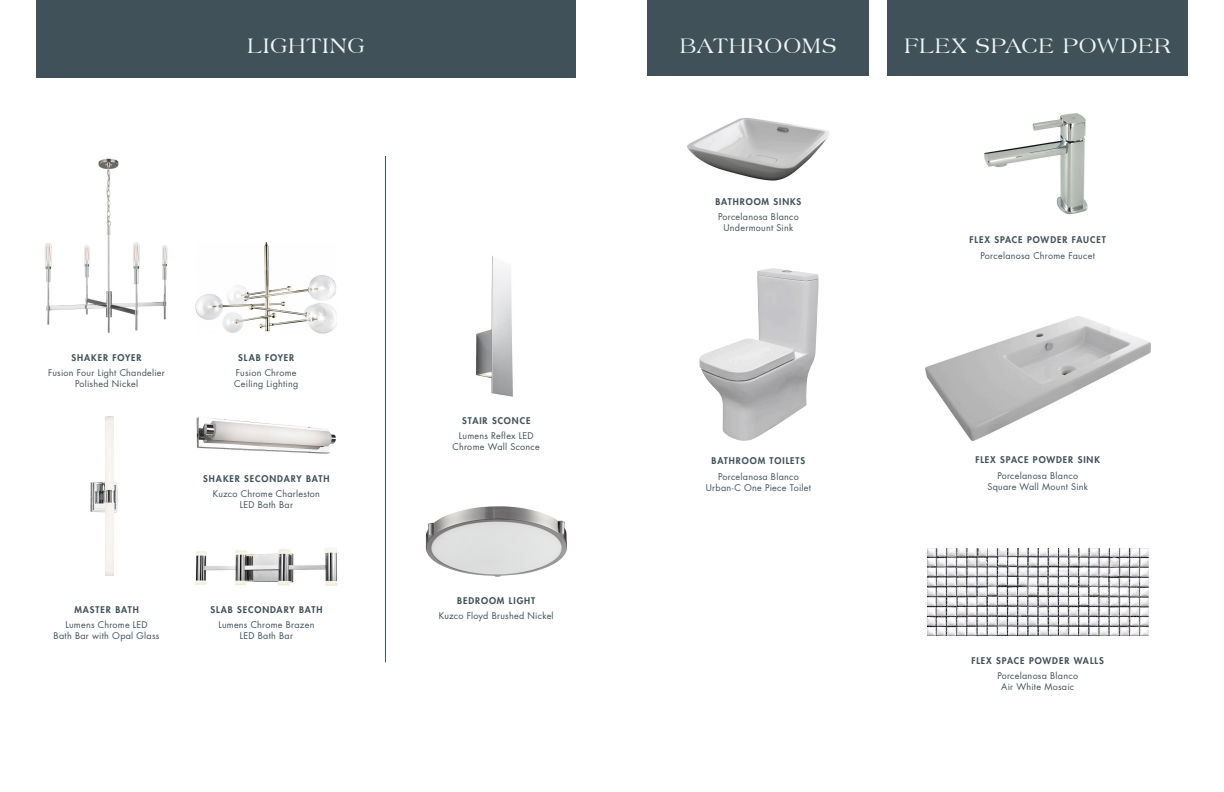
<style>
.page{position:relative;width:1224px;height:792px;background:#fff}
.page>*{position:absolute;margin:0;border:0;box-sizing:border-box;transform-origin:0 0}
.Category{font:22px "Americana BT";letter-spacing:.05em;color:#eff5f4}
.Item_Description{font:9px/10.8px "Futura Std";letter-spacing:.03em;color:#40515a;text-align:center}
.Item_Name{font:800 9px "Futura Std";letter-spacing:.105em;color:#40515a}
</style>
<div class="page">
<img style="left:426px;top:507px;width:141px;height:69px">
<img style="left:196px;top:242px;width:141px;height:92px">
<img style="left:45px;top:158px;width:123px;height:175px">
<img style="left:90px;top:416px;width:28px;height:160px">
<hr style="left:385px;top:156px;width:1px;height:506px;background:#40515a">
<div style="left:37px;top:0;width:539px;height:78px;background:#40515a"></div>
<img style="left:476px;top:256px;width:37px;height:141px">
<img style="left:927px;top:548px;width:221px;height:87px">
<div style="left:648px;top:0;width:221px;height:76px;background:#40515a"></div>
<div style="left:887px;top:0;width:301px;height:76px;background:#40515a"></div>
<img style="left:984px;top:113px;width:104px;height:102px">
<img style="left:699px;top:268px;width:120px;height:173px">
<img style="left:687px;top:118px;width:143px;height:63px">
<img style="left:925px;top:316px;width:226px;height:125px">
<img style="left:196px;top:548px;width:141px;height:38px">
<img style="left:196px;top:417px;width:140px;height:37px">
<p class="Category" style="left:248px;top:33px;width:118px">LIGHTING</p>
<p class="Item_Name" style="left:72px;top:352px;width:72px">SHAKER FOYER</p>
<p class="Item_Description" style="left:48px;top:368px;width:118px">Fusion Four Light Chandelier<br>Polished Nickel</p>
<p class="Item_Name" style="left:238px;top:352px;width:58px">SLAB FOYER</p>
<p class="Item_Description" style="left:234px;top:368px;width:65px;text-align:left">Fusion Chrome<br>Ceiling Lighting</p>
<p class="Item_Name" style="left:203px;top:473px;width:128px">SHAKER SECONDARY BATH</p>
<p class="Item_Description" style="left:213px;top:489px;width:109px">Kuzco Chrome Charleston</p>
<p class="Item_Description" style="left:240px;top:500px;width:55px">LED Bath Bar</p>
<p class="Item_Name" style="left:74px;top:604px;width:66px">MASTER BATH</p>
<p class="Item_Description" style="left:65px;top:620px;width:84px">Lumens Chrome LED</p>
<p class="Item_Description" style="left:54px;top:631px;width:107px">Bath Bar with Opal Glass</p>
<p class="Item_Name" style="left:210px;top:604px;width:114px">SLAB SECONDARY BATH</p>
<p class="Item_Description" style="left:218px;top:619px;width:98px">Lumens Chrome Brazen</p>
<p class="Item_Description" style="left:240px;top:630px;width:55px">LED Bath Bar</p>
<p class="Item_Name" style="left:462px;top:415px;width:70px">STAIR SCONCE</p>
<p class="Item_Description" style="left:453px;top:430px;width:89px">Lumens Reflex LED<br>Chrome Wall Sconce</p>
<p class="Item_Name" style="left:457px;top:595px;width:80px">BEDROOM LIGHT</p>
<p class="Item_Description" style="left:439px;top:610px;width:116px">Kuzco Floyd Brushed Nickel</p>
<p class="Category" style="left:680px;top:33px;width:158px">BATHROOMS</p>
<p class="Category" style="left:905px;top:33px;width:268px">FLEX SPACE POWDER</p>
<p class="Item_Name" style="left:715px;top:196px;width:87px">BATHROOM SINKS</p>
<p class="Item_Description" style="left:718px;top:212px;width:82px">Porcelanosa Blanco</p>
<p class="Item_Description" style="left:723px;top:223px;width:71px">Undermount Sink</p>
<p class="Item_Name" style="left:712px;top:455px;width:95px">BATHROOM TOILETS</p>
<p class="Item_Description" style="left:718px;top:471px;width:82px">Porcelanosa Blanco</p>
<p class="Item_Description" style="left:706px;top:482px;width:107px">Urban-C One Piece Toilet</p>
<p class="Item_Name" style="left:970px;top:234px;width:138px">FLEX SPACE POWDER FAUCET</p>
<p class="Item_Description" style="left:980px;top:250px;width:116px">Porcelanosa Chrome Faucet</p>
<p class="Item_Name" style="left:975px;top:454px;width:126px">FLEX SPACE POWDER SINK</p>
<p class="Item_Description" style="left:997px;top:470px;width:82px">Porcelanosa Blanco</p>
<p class="Item_Description" style="left:987px;top:481px;width:102px">Square Wall Mount Sink</p>
<p class="Item_Name" style="left:971px;top:655px;width:134px">FLEX SPACE POWDER WALLS</p>
<p class="Item_Description" style="left:997px;top:670px;width:82px">Porcelanosa Blanco</p>
<p class="Item_Description" style="left:1001px;top:681px;width:74px">Air White Mosaic</p>
</div>
